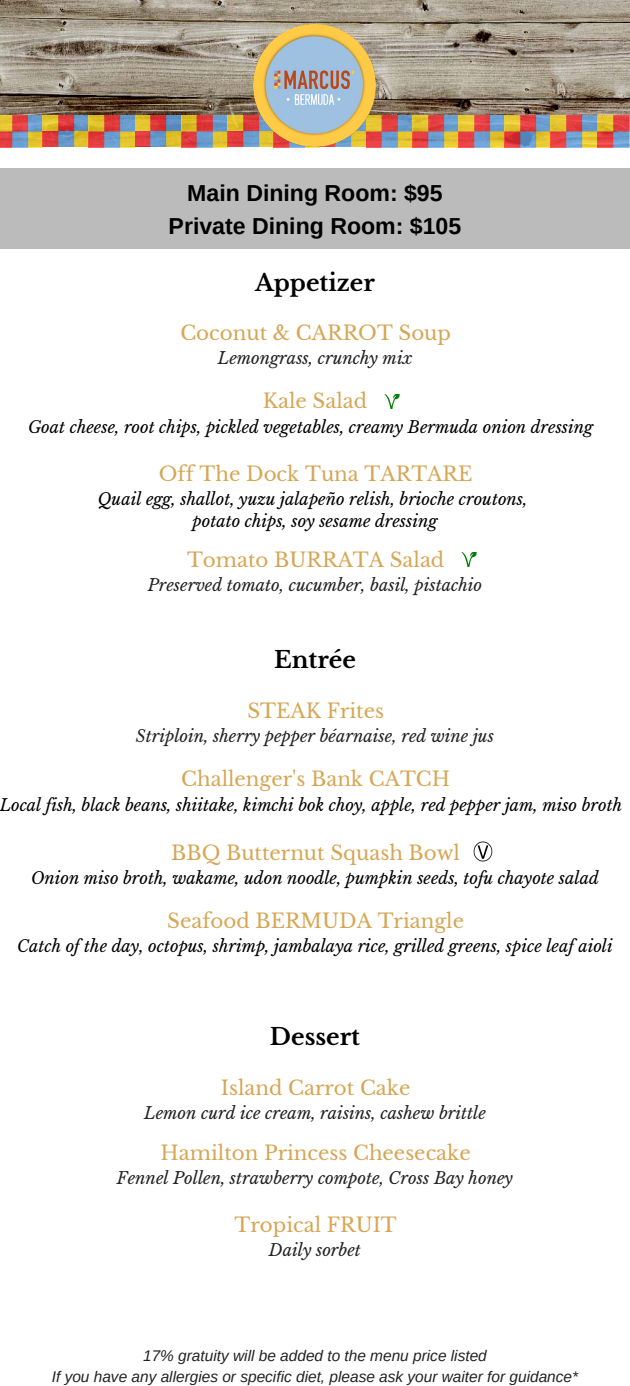
<style>
.page{position:relative;width:630px;height:1386px;background:#fff}
.page>*{position:absolute;margin:0;border:0;box-sizing:border-box;transform-origin:0 0}
.t1{font:700 23.1px/32.2px "Arimo";color:#000;text-align:center}
.t2{font:700 23.1px "Libre Baskerville";color:#000}
.t3{font:19.78px "Libre Baskerville";color:#d6a654}
.t4{font:italic 16.45px/22.8px "Libre Baskerville";color:#000;text-align:center}
.t5{font:italic 16.45px "Libre Baskerville";color:#222}
.t6{font:italic 15.4px/21px "Arimo";color:#222;text-align:center}
</style>
<div class="page">
<img style="left:0;top:0;width:630px;height:115px">
<img style="left:0;top:115px;width:630px;height:32px">
<img style="left:254px;top:25px;width:122px;height:122px">
<img style="left:385px;top:394px;width:14px;height:15px">
<div style="left:0;top:169px;width:630px;height:80px;background:#bbb"></div>
<img style="left:473px;top:841px;width:20px;height:20px">
<img style="left:462px;top:552px;width:14px;height:15px">
<h1 class="t1" style="left:169px;top:177px;width:294px">Main Dining Room: $95<br>Private Dining Room: $105</h1>
<h1 class="t2" style="left:255px;top:269px;width:121px">Appetizer</h1>
<p class="t3" style="left:180px;top:321px;width:272px">Coconut &amp; CARROT Soup</p>
<p class="t5" style="left:218px;top:348px;width:196px">Lemongrass, crunchy mix</p>
<p class="t3" style="left:263px;top:389px;width:106px">Kale Salad</p>
<p class="t4" style="left:28px;top:415px;width:567px">Goat cheese, root chips, pickled vegetables, creamy Bermuda onion dressing</p>
<p class="t3" style="left:159px;top:461px;width:315px">Off The Dock Tuna TARTARE</p>
<p class="t4" style="left:98px;top:488px;width:431px">Quail egg, shallot, yuzu jalapeño relish, brioche croutons, potato chips, soy sesame dressing</p>
<p class="t3" style="left:187px;top:548px;width:259px">Tomato BURRATA Salad</p>
<p class="t5" style="left:148px;top:575px;width:336px">Preserved tomato, cucumber, basil, pistachio</p>
<h1 class="t2" style="left:274px;top:645px;width:83px">Entrée</h1>
<p class="t3" style="left:247px;top:699px;width:138px">STEAK Frites</p>
<p class="t5" style="left:136px;top:726px;width:360px">Striploin, sherry pepper béarnaise, red wine jus</p>
<p class="t3" style="left:181px;top:767px;width:270px">Challenger's Bank CATCH</p>
<p class="t4" style="left:0;top:793px;width:624px">Local fish, black beans, shiitake, kimchi bok choy, apple, red pepper jam, miso broth</p>
<p class="t3" style="left:171px;top:841px;width:290px">BBQ Butternut Squash Bowl</p>
<p class="t4" style="left:31px;top:867px;width:569px">Onion miso broth, wakame, udon noodle, pumpkin seeds, tofu chayote salad</p>
<p class="t3" style="left:167px;top:909px;width:298px">Seafood BERMUDA Triangle</p>
<p class="t4" style="left:17px;top:935px;width:597px">Catch of the day, octopus, shrimp, jambalaya rice, grilled greens, spice leaf aioli</p>
<h1 class="t2" style="left:270px;top:1023px;width:92px">Dessert</h1>
<p class="t3" style="left:221px;top:1075px;width:191px">Island Carrot Cake</p>
<p class="t5" style="left:144px;top:1103px;width:343px">Lemon curd ice cream, raisins, cashew brittle</p>
<p class="t3" style="left:161px;top:1141px;width:312px">Hamilton Princess Cheesecake</p>
<p class="t5" style="left:117px;top:1168px;width:398px">Fennel Pollen, strawberry compote, Cross Bay honey</p>
<p class="t3" style="left:235px;top:1213px;width:164px">Tropical FRUIT</p>
<p class="t5" style="left:269px;top:1240px;width:93px">Daily sorbet</p>
<p class="t6" style="left:52px;top:1345px;width:528px">17% gratuity will be added to the menu price listed<br>If you have any allergies or specific diet, please ask your waiter for guidance*</p>
</div>
